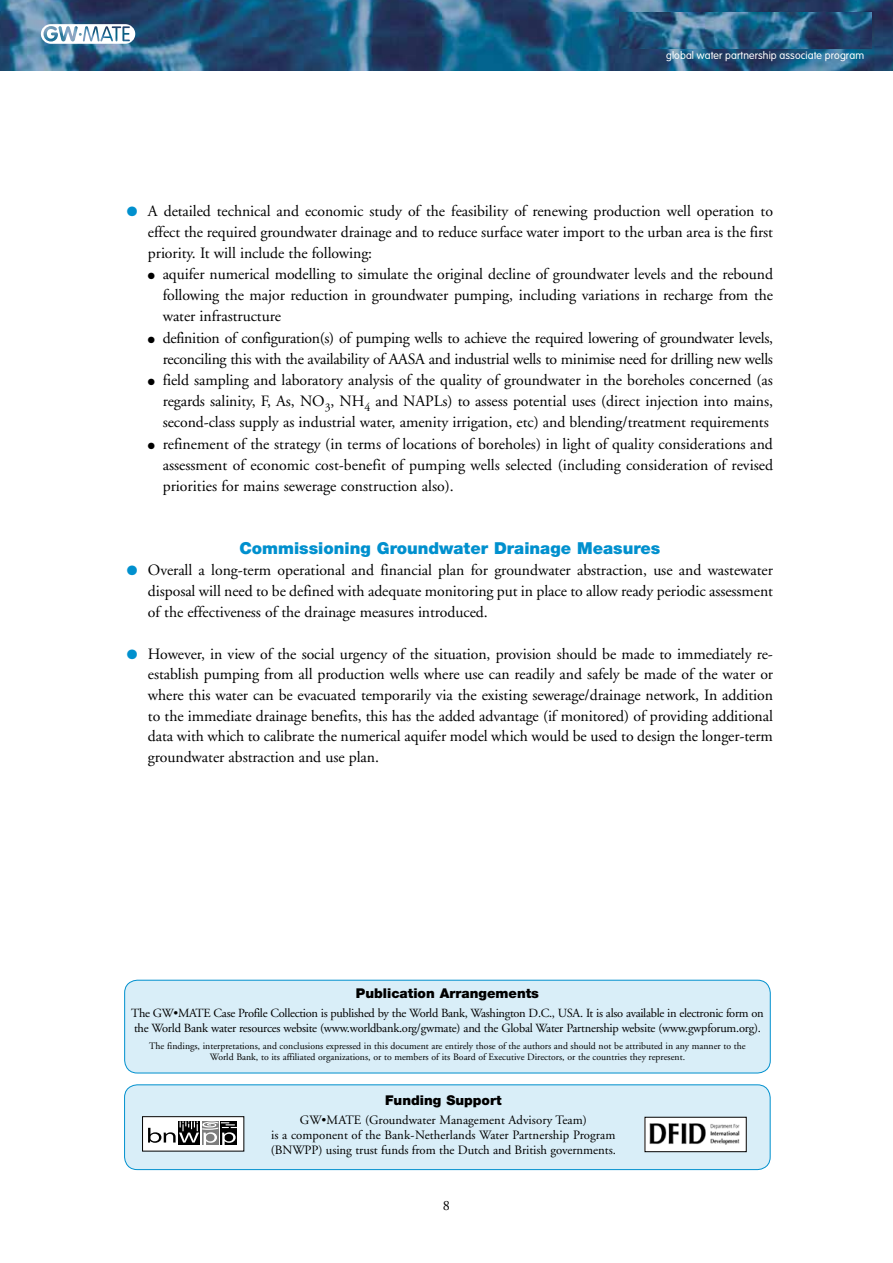
<style>
.page{position:relative;width:893px;height:1263px;background:#fff}
.page>*{position:absolute;margin:0;border:0;box-sizing:border-box;transform-origin:0 0}
.t1{font:900 16.5px "Helvetica Neue";color:#0090ce}
.t2{font:15.75px/20.7px "Adobe Garamond";letter-spacing:-.005em;color:#000;text-align:justify}
.t3{font:14.25px "Adobe Garamond";color:#000}
.t4{font:900 13.5px "Helvetica Neue";color:#000}
.t5{font:12.75px/15px "Adobe Garamond";letter-spacing:.005em;color:#000;text-align:center}
.t6{font:12.45px/15px "Adobe Garamond";letter-spacing:-.025em;color:#000}
.t7{font:300 10.5px "VAG Rounded";letter-spacing:.01em;color:#fff}
.t8{font:9.75px/10.5px "Adobe Garamond";color:#000;text-align:center}
.s1{color:#0090ce}
</style>
<div class="page">
<img style="left:0;top:0;width:893px;height:70px">
<img style="left:619px;top:13px;width:253px;height:35px">
<svg style="left:41px;top:24px;width:94px;height:20px"></svg>
<div style="left:125px;top:1085px;width:645px;height:84px;background:#d9eef8;border-radius:13px"></div>
<div style="left:124px;top:1084px;width:646px;height:86px;border:1px solid #0090ce;border-radius:13px"></div>
<div style="left:143px;top:1117px;width:101px;height:34px;background:#fff"></div>
<svg style="left:148px;top:1121px;width:89px;height:24px"></svg>
<div style="left:142px;top:1116px;width:102px;height:35px;border:1px solid #000"></div>
<img style="left:647px;top:1119px;width:98px;height:31px">
<div style="left:645px;top:1117px;width:102px;height:35px;border:1px solid #000"></div>
<div style="left:125px;top:980px;width:645px;height:93px;background:#d9eef8;border-radius:13px"></div>
<div style="left:124px;top:980px;width:647px;height:93px;border:1px solid #0090ce;border-radius:13px"></div>
<p class="t7" style="left:666px;top:49px;width:199px">global water partnership associate program</p>
<p class="t2" style="left:148px;top:201px;width:627px;text-indent:-21px"><span class="s1">●</span> A detailed technical and economic study of the feasibility of renewing production well operation to effect the required groundwater drainage and to reduce surface water import to the urban area is the first priority. It will include the following:</p>
<p class="t2" style="left:163px;top:264px;width:612px;line-height:21.3px;text-indent:-15px">● aquifer numerical modelling to simulate the original decline of groundwater levels and the rebound following the major reduction in groundwater pumping, including variations in recharge from the water infrastructure</p>
<p class="t2" style="left:148px;top:327px;width:627px;line-height:21.3px;text-align:right">● definition of configuration(s) of pumping wells to achieve the required lowering of groundwater levels, reconciling this with the availability of AASA and industrial wells to minimise need for drilling new wells</p>
<p class="t2" style="left:163px;top:370px;width:612px;line-height:21.3px;text-indent:-15px">● field sampling and laboratory analysis of the quality of groundwater in the boreholes concerned (as regards salinity, F, As, NO<sub>3</sub>, NH<sub>4</sub> and NAPLs) to assess potential uses (direct injection into mains, second-class supply as industrial water, amenity irrigation, etc) and blending/treatment requirements</p>
<p class="t2" style="left:163px;top:433px;width:612px;line-height:21.3px;text-indent:-15px">● refinement of the strategy (in terms of locations of boreholes) in light of quality considerations and assessment of economic cost-benefit of pumping wells selected (including consideration of revised priorities for mains sewerage construction also).</p>
<p class="t1" style="left:239px;top:538px;width:422px">Commissioning Groundwater Drainage Measures</p>
<p class="t2" style="left:148px;top:560px;width:627px;text-indent:-21px"><span class="s1">●</span> Overall a long-term operational and financial plan for groundwater abstraction, use and wastewater disposal will need to be defined with adequate monitoring put in place to allow ready periodic assessment of the effectiveness of the drainage measures introduced.</p>
<p class="t2" style="left:148px;top:644px;width:627px;text-indent:-21px"><span class="s1">●</span> However, in view of the social urgency of the situation, provision should be made to immediately re&shy;establish pumping from all production wells where use can readily and safely be made of the water or where this water can be evacuated temporarily via the existing sewerage/drainage network, In addition to the immediate drainage benefits, this has the added advantage (if monitored) of providing additional data with which to calibrate the numerical aquifer model which would be used to design the longer-term groundwater abstraction and use plan.</p>
<p class="t4" style="left:356px;top:985px;width:185px">Publication Arrangements</p>
<p class="t6" style="left:131px;top:1006px;width:634px">The GW•MATE Case Profile Collection is published by the World Bank, Washington D.C., USA. It is also available in electronic form on the World Bank water resources website (www.worldbank.org/gwmate) and the Global Water Partnership website (www.gwpforum.org).</p>
<p class="t8" style="left:149px;top:1041px;width:598px">The findings, interpretations, and conclusions expressed in this document are entirely those of the authors and should not be attributed in any manner to the<br>World Bank, to its affiliated organizations, or to members of its Board of Executive Directors, or the countries they represent.</p>
<p class="t4" style="left:385px;top:1092px;width:118px">Funding Support</p>
<p class="t5" style="left:271px;top:1113px;width:347px">GW•MATE (Groundwater Management Advisory Team)<br>is a component of the Bank-Netherlands Water Partnership Program (BNWPP) using trust funds from the Dutch and British governments.</p>
<p class="t3" style="left:443px;top:1197px;width:9px">8</p>
</div>
